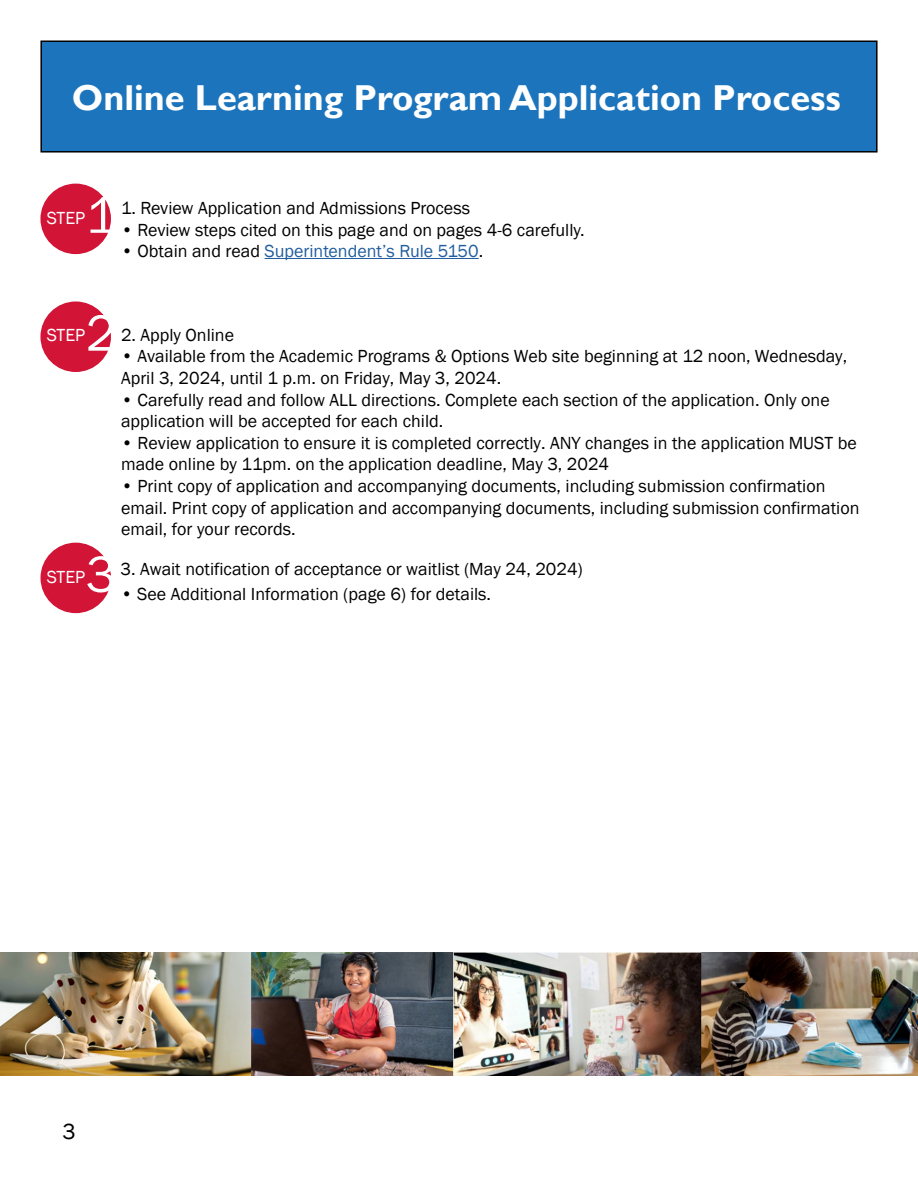
<style>
.page{position:relative;width:918px;height:1188px;background:#fff}
.page>*{position:absolute;margin:0;border:0;box-sizing:border-box;transform-origin:0 0}
.t1{font:52.5px "Franklin Gothic";color:#fff}
.t2{font:700 36px "Gill Sans";color:#fff}
.t3{font:22.5px "Franklin Gothic";color:#000}
.t4{font:18px/21.6px "Franklin Gothic";color:#000}
.t5{font:18px "Franklin Gothic";color:#215e9e}
.t6{font:18px "Franklin Gothic";color:#fff}
.s1{color:#000}
</style>
<div class="page">
<div style="left:41px;top:41px;width:836px;height:111px;background:#1c75bc"></div>
<div style="left:40px;top:40px;width:838px;height:113px;border:2px solid #000"></div>
<div style="left:40px;top:184px;width:71px;height:70px;background:#d21437;border-radius:50%"></div>
<div style="left:40px;top:301px;width:71px;height:71px;background:#d21437;border-radius:50%"></div>
<div style="left:41px;top:543px;width:70px;height:70px;background:#d21437;border-radius:50%"></div>
<hr style="left:265px;top:258px;width:214px;height:1px;background:#215e9e">
<img style="left:0;top:953px;width:918px;height:123px">
<h2 class="t2" style="left:72px;top:76px;width:770px">Online Learning Program Application Process</h2>
<h1 class="t1" style="left:86px;top:183px;width:32px">1</h1>
<p class="t4" style="left:121px;top:198px;width:350px">1. Review Application and Admissions Process</p>
<p class="t4" style="left:121px;top:219px;width:465px">• Review steps cited on this page and on pages 4-6 carefully.</p>
<p class="t5" style="left:121px;top:240px;width:364px"><span class="s1">• Obtain and read</span> Superintendent’s Rule 5150<span class="s1">.</span></p>
<p class="t6" style="left:47px;top:206px;width:40px">STEP</p>
<h1 class="t1" style="left:86px;top:301px;width:32px">2</h1>
<p class="t4" style="left:121px;top:324px;width:115px">2. Apply Online</p>
<p class="t4" style="left:121px;top:346px;width:728px">• Available from the Academic Programs &amp; Options Web site beginning at 12 noon, Wednesday,<br>April 3, 2024, until 1 p.m. on Friday, May 3, 2024.</p>
<p class="t4" style="left:121px;top:389px;width:710px">• Carefully read and follow ALL directions. Complete each section of the application. Only one application will be accepted for each child.</p>
<p class="t4" style="left:121px;top:432px;width:737px">• Review application to ensure it is completed correctly. ANY changes in the application MUST be made online by 11pm. on the application deadline, May 3, 2024</p>
<p class="t4" style="left:121px;top:476px;width:740px">• Print copy of application and accompanying documents, including submission confirmation email. Print copy of application and accompanying documents, including submission confirmation email, for your records.</p>
<p class="t4" style="left:121px;top:559px;width:464px">3. Await notification of acceptance or waitlist (May 24, 2024)</p>
<p class="t4" style="left:121px;top:584px;width:372px">• See Additional Information (page 6) for details.</p>
<p class="t6" style="left:47px;top:324px;width:40px">STEP</p>
<h1 class="t1" style="left:86px;top:542px;width:32px">3</h1>
<p class="t6" style="left:47px;top:565px;width:40px">STEP</p>
<p class="t3" style="left:62px;top:1117px;width:15px">3</p>
</div>
